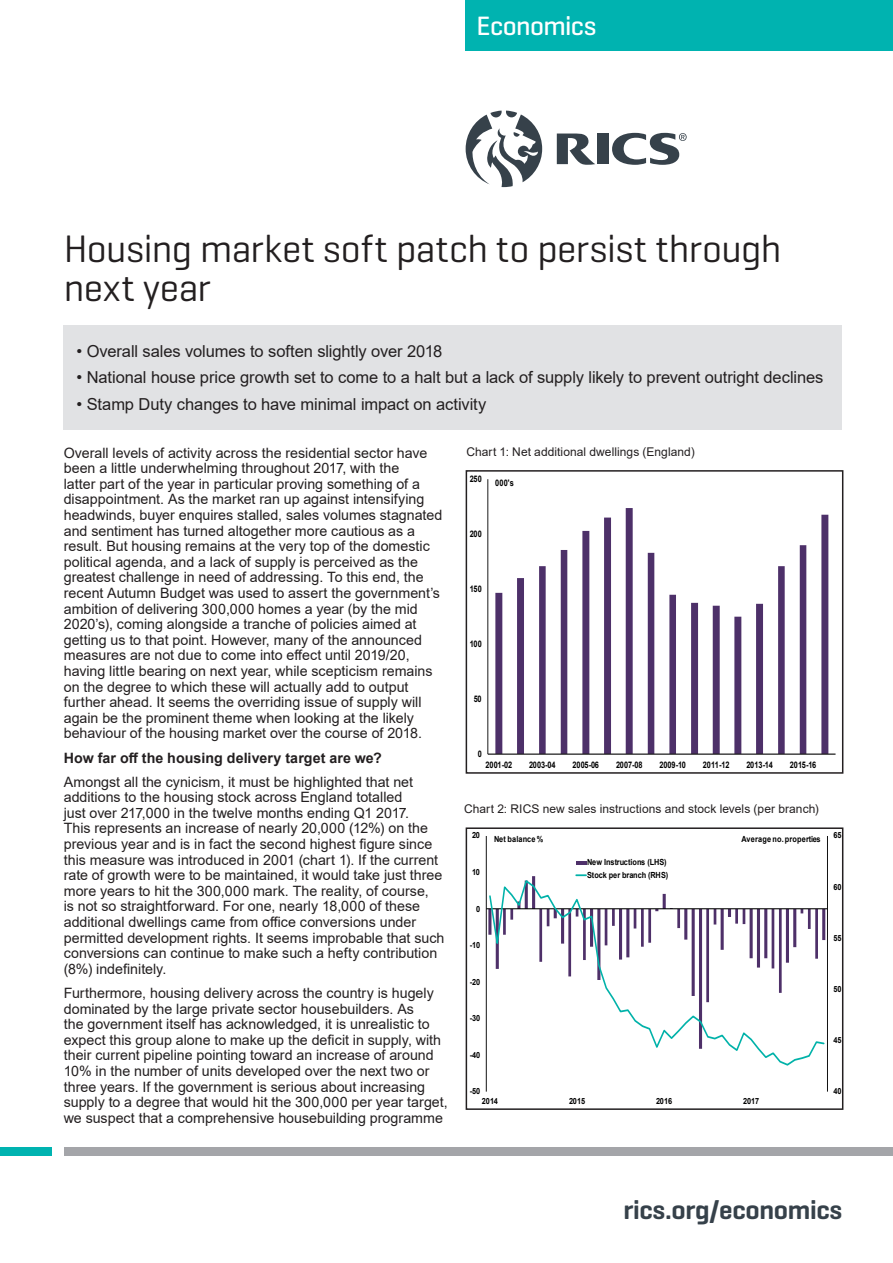
<style>
.page{position:relative;width:893px;height:1263px;background:#fff}
.page>*{position:absolute;margin:0;border:0;box-sizing:border-box;transform-origin:0 0}
.Document_Cover_Title{font:39px/39px "Geogrotesque";letter-spacing:-.01em;color:#231f20}
.t1{font:600 27px "Geogrotesque";letter-spacing:-.01em;color:#36414a}
.t2{font:500 27px "Geogrotesque";letter-spacing:-.025em;color:#fff}
.Body_Text{font:16.5px "Arial";letter-spacing:-.005em;color:#231f20}
.Body_Text-2{font:14.25px/15.6px "Arial";color:#231f20}
.Body_Text-3{font:700 14.25px "Arial";letter-spacing:.005em;color:#231f20}
.Chart_description_te{font:12px "Arial";letter-spacing:.005em;color:#231f20}
.Body_Text-4{font:12px "Arial";letter-spacing:.005em;color:#231f20}
.t3{font:700 9px "Arial";letter-spacing:-.03em;color:#000;scale:.81 1}
.t4{font:700 8.4px/12.8px "Arial";letter-spacing:-.015em;color:#000;scale:.87 1}
.t5{font:700 8.4px "Arial";letter-spacing:.02em;color:#000;scale:.87 1}
</style>
<div class="page">
<div style="left:466px;top:0;width:427px;height:51px;background:#00b3b0"></div>
<svg style="left:466px;top:111px;width:76px;height:76px"></svg>
<svg style="left:612px;top:133px;width:75px;height:32px"></svg>
<svg style="left:557px;top:133px;width:38px;height:32px"></svg>
<div style="left:597px;top:134px;width:12px;height:30px;background:#36414a"></div>
<div style="left:0;top:1147px;width:51px;height:8px;background:#00b3b0"></div>
<div style="left:64px;top:1147px;width:829px;height:8px;background:#a4a5a9"></div>
<svg style="left:495px;top:508px;width:333px;height:246px"></svg>
<hr style="left:488px;top:479px;width:1px;height:275px;background:#000">
<hr style="left:488px;top:754px;width:347px;height:1px;background:#000">
<div style="left:466px;top:470px;width:377px;height:304px;border:2px solid #231f20"></div>
<div style="left:64px;top:325px;width:778px;height:104px;background:#e1e2e4"></div>
<hr style="left:532px;top:876px;width:3px;height:33px;background:#4e3069">
<hr style="left:827px;top:836px;width:1px;height:255px;background:#000">
<hr style="left:486px;top:836px;width:1px;height:255px;background:#000">
<hr style="left:486px;top:908px;width:341px;height:1px;background:#000">
<svg style="left:488px;top:878px;width:337px;height:188px"></svg>
<hr style="left:576px;top:861px;width:10px;height:4px;background:#4e3069">
<svg style="left:576px;top:874px;width:10px;height:2px"></svg>
<div style="left:466px;top:827px;width:377px;height:283px;border:2px solid #231f20"></div>
<h2 class="t2" style="left:476px;top:9px;width:121px">Economics</h2>
<p class="Document_Cover_Title" style="left:64px;top:228px;width:719px">Housing market soft patch to persist through next year</p>
<p class="Body_Text" style="left:77px;top:340px;width:367px">• Overall sales volumes to soften slightly over 2018</p>
<p class="Body_Text" style="left:77px;top:366px;width:748px">• National house price growth set to come to a halt but a lack of supply likely to prevent outright declines</p>
<p class="Body_Text" style="left:77px;top:393px;width:411px">• Stamp Duty changes to have minimal impact on activity</p>
<p class="Body_Text-2" style="left:64px;top:445px;width:380px">Overall levels of activity across the residential sector have been a little underwhelming throughout 2017, with the<br>latter part of the year in particular proving something of a disappointment. As the market ran up against intensifying headwinds, buyer enquires stalled, sales volumes stagnated and sentiment has turned altogether more cautious as a result. But housing remains at the very top of the domestic political agenda, and a lack of supply is perceived as the greatest challenge in need of addressing. To this end, the recent Autumn Budget was used to assert the government’s ambition of delivering 300,000 homes a year (by the mid 2020’s), coming alongside a tranche of policies aimed at getting us to that point. However, many of the announced measures are not due to come into effect until 2019/20, having little bearing on next year, while scepticism remains on the degree to which these will actually add to output further ahead. It seems the overriding issue of supply will again be the prominent theme when looking at the likely behaviour of the housing market over the course of 2018.</p>
<p class="Body_Text-3" style="left:64px;top:747px;width:319px">How far off the housing delivery target are we?</p>
<p class="Body_Text-2" style="left:64px;top:774px;width:382px">Amongst all the cynicism, it must be highlighted that net additions to the housing stock across England totalled<br>just over 217,000 in the twelve months ending Q1 2017.<br>This represents an increase of nearly 20,000 (12%) on the previous year and is in fact the second highest figure since this measure was introduced in 2001 (chart 1). If the current rate of growth were to be maintained, it would take just three more years to hit the 300,000 mark. The reality, of course,<br>is not so straightforward. For one, nearly 18,000 of these additional dwellings came from office conversions under permitted development rights. It seems improbable that such conversions can continue to make such a hefty contribution (8%) indefinitely.</p>
<p class="Body_Text-2" style="left:64px;top:985px;width:385px">Furthermore, housing delivery across the country is hugely dominated by the large private sector housebuilders. As<br>the government itself has acknowledged, it is unrealistic to expect this group alone to make up the deficit in supply, with their current pipeline pointing toward an increase of around 10% in the number of units developed over the next two or three years. If the government is serious about increasing supply to a degree that would hit the 300,000 per year target, we suspect that a comprehensive housebuilding programme</p>
<p class="Body_Text-4" style="left:466px;top:443px;width:230px">Chart 1: Net additional dwellings (England)</p>
<p class="t3" style="left:470px;top:472px;width:17px">250</p>
<p class="t3" style="left:495px;top:476px;width:25px">000's</p>
<p class="t3" style="left:470px;top:527px;width:17px">200</p>
<p class="t3" style="left:470px;top:582px;width:17px">150</p>
<p class="t3" style="left:470px;top:637px;width:17px">100</p>
<p class="t3" style="left:474px;top:692px;width:11px">50</p>
<p class="t3" style="left:478px;top:747px;width:7px">0</p>
<p class="t3" style="left:486px;top:758px;width:34px">2001-02</p>
<p class="t3" style="left:529px;top:758px;width:34px">2003-04</p>
<p class="t3" style="left:572px;top:758px;width:34px">2005-06</p>
<p class="t3" style="left:616px;top:758px;width:34px">2007-08</p>
<p class="t3" style="left:659px;top:758px;width:34px">2009-10</p>
<p class="t3" style="left:703px;top:758px;width:34px">2011-12</p>
<p class="t3" style="left:746px;top:758px;width:34px">2013-14</p>
<p class="t3" style="left:790px;top:758px;width:34px">2015-16</p>
<p class="Chart_description_te" style="left:464px;top:800px;width:356px">Chart 2: RICS new sales instructions and stock levels (per branch)</p>
<p class="t4" style="left:472px;top:829px;width:11px">20</p>
<p class="t4" style="left:472px;top:866px;width:11px">10</p>
<p class="t4" style="left:476px;top:902px;width:6px">0</p>
<p class="t4" style="left:470px;top:939px;width:14px">-10</p>
<p class="t4" style="left:470px;top:975px;width:14px">-20</p>
<p class="t4" style="left:470px;top:1012px;width:14px">-30</p>
<p class="t4" style="left:470px;top:1048px;width:14px">-40</p>
<p class="t4" style="left:470px;top:1085px;width:14px">-50</p>
<p class="t5" style="left:494px;top:833px;width:58px">Net balance %</p>
<p class="t5" style="left:742px;top:833px;width:92px">Average no. properties</p>
<p class="t4" style="left:587px;top:856px;width:94px">New Instructions (LHS)<br>Stock per branch (RHS)</p>
<p class="t4" style="left:482px;top:1095px;width:20px">2014</p>
<p class="t4" style="left:569px;top:1095px;width:20px">2015</p>
<p class="t4" style="left:656px;top:1095px;width:20px">2016</p>
<p class="t4" style="left:743px;top:1095px;width:20px">2017</p>
<p class="t4" style="left:834px;top:829px;width:11px">65</p>
<p class="t4" style="left:834px;top:880px;width:11px">60</p>
<p class="t4" style="left:834px;top:931px;width:11px">55</p>
<p class="t4" style="left:834px;top:983px;width:11px">50</p>
<p class="t4" style="left:834px;top:1034px;width:11px">45</p>
<p class="t4" style="left:834px;top:1085px;width:11px">40</p>
<h2 class="t1" style="left:623px;top:1193px;width:220px">rics.org/economics</h2>
</div>
